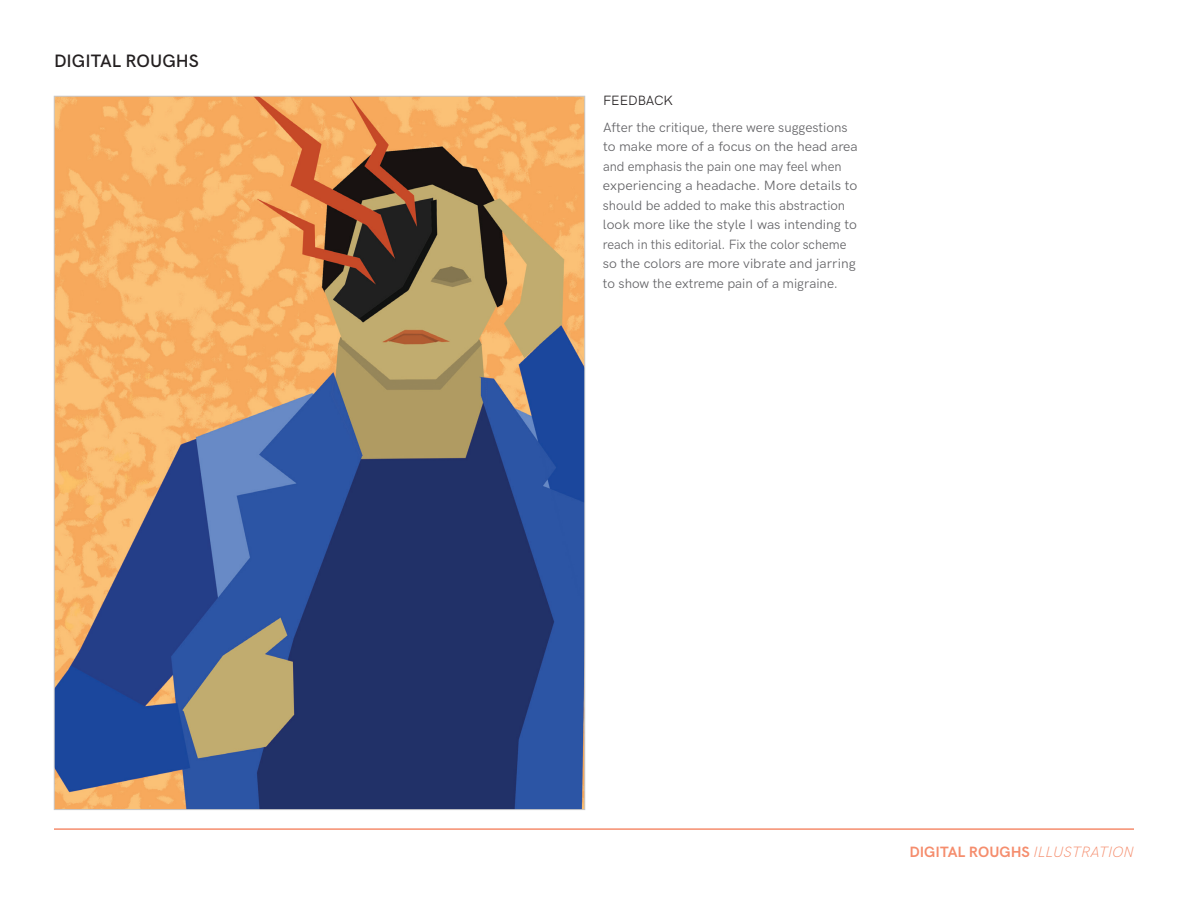
<style>
.page{position:relative;width:1188px;height:918px;background:#fff}
.page>*{position:absolute;margin:0;border:0;box-sizing:border-box;transform-origin:0 0}
.t1{font:600 18px "HK Grotesk";color:#231f20}
.t2{font:700 15px "HK Grotesk";color:#f58d6d}
.t3{font:13.5px/19.5px "HK Grotesk";color:#636366}
.t4{font:13.5px "HK Grotesk";color:#231f20}
.s1{font-weight:300;font-style:italic}
</style>
<div class="page">
<hr style="left:54px;top:828px;width:1080px;height:2px;background:#f58d6d">
<img style="left:56px;top:98px;width:527px;height:710px">
<p class="t1" style="left:54px;top:47px;width:146px">DIGITAL ROUGHS</p>
<p class="t4" style="left:603px;top:91px;width:72px">FEEDBACK</p>
<p class="t3" style="left:603px;top:116px;width:256px">After the critique, there were suggestions to make more of a focus on the head area and emphasis the pain one may feel when experiencing a headache. More details to should be added to make this abstraction look more like the style I was intending to reach in this editorial. Fix the color scheme so the colors are more vibrate and jarring to show the extreme pain of a migraine.</p>
<p class="t2" style="left:909px;top:840px;width:226px">DIGITAL ROUGHS <span class="s1">ILLUSTRATION</span></p>
</div>
